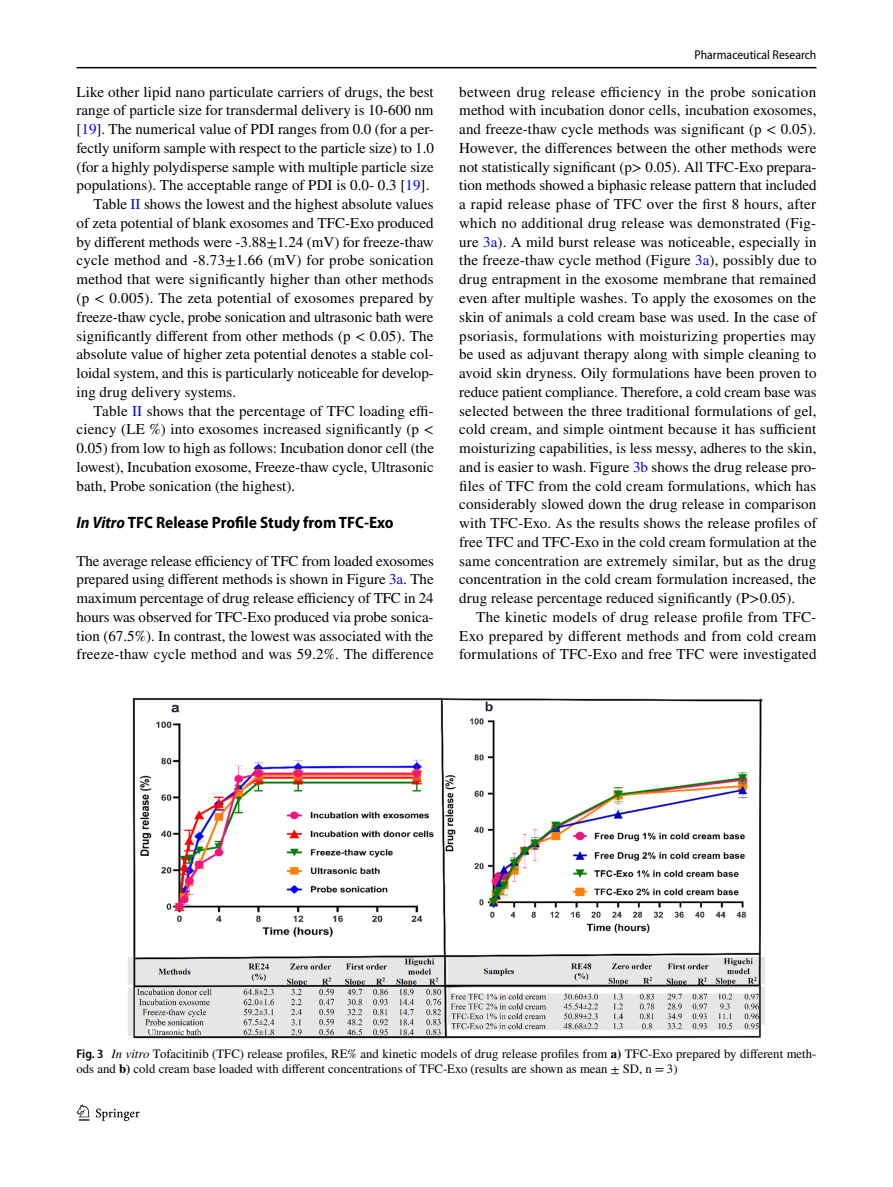
<style>
.page{position:relative;width:893px;height:1187px;background:#fff}
.page>*{position:absolute;margin:0;border:0;box-sizing:border-box;transform-origin:0 0}
.t1{font:700 semi-condensed 16.5px "Myriad Pro";color:#000}
.t2{font:15px/18.8px "STIX";letter-spacing:.005em;color:#000;text-align:justify}
.t3{font:12.75px/15px "STIX";color:#000}
.t4{font:semi-condensed 12.75px "Myriad Pro";color:#000}
.s1{color:#00f}
.s2{font-style:italic}
.s3{font-family:"Myriad Pro";font-weight:600;font-stretch:semi-condensed}
.s4{font-weight:700}
</style>
<div class="page">
<hr style="left:77px;top:67px;width:739px;height:1px;background:#000">
<svg style="left:77px;top:1104px;width:12px;height:16px"></svg>
<svg style="left:96px;top:1108px;width:44px;height:12px"></svg>
<img style="left:128px;top:698px;width:637px;height:341px">
<p class="t2" style="left:77px;top:83px;width:359px">Like other lipid nano particulate carriers of drugs, the best</p>
<p class="t2" style="left:77px;top:102px;width:359px">range of particle size for transdermal delivery is 10-600 nm</p>
<p class="t2" style="left:77px;top:121px;width:359px">[<span class="s1">19</span>]. The numerical value of PDI ranges from 0.0 (for a per-</p>
<p class="t2" style="left:77px;top:139px;width:359px">fectly uniform sample with respect to the particle size) to 1.0</p>
<p class="t2" style="left:77px;top:158px;width:359px">(for a highly polydisperse sample with multiple particle size</p>
<p class="t2" style="left:77px;top:177px;width:354px">populations). The acceptable range of PDI is 0.0- 0.3 [<span class="s1">19</span>].</p>
<p class="t2" style="left:94px;top:196px;width:341px">Table <span class="s1">II</span> shows the lowest and the highest absolute values</p>
<p class="t2" style="left:77px;top:214px;width:359px">of zeta potential of blank exosomes and TFC-Exo produced</p>
<p class="t2" style="left:77px;top:233px;width:359px">by different methods were -3.88±1.24 (mV) for freeze-thaw</p>
<p class="t2" style="left:77px;top:252px;width:359px">cycle method and -8.73±1.66 (mV) for probe sonication</p>
<p class="t2" style="left:77px;top:271px;width:359px">method that were significantly higher than other methods</p>
<p class="t2" style="left:77px;top:289px;width:359px">(p &lt; 0.005). The zeta potential of exosomes prepared by</p>
<p class="t2" style="left:77px;top:308px;width:358px">freeze-thaw cycle, probe sonication and ultrasonic bath were</p>
<p class="t2" style="left:77px;top:327px;width:358px">significantly different from other methods (p &lt; 0.05). The</p>
<p class="t2" style="left:77px;top:346px;width:359px">absolute value of higher zeta potential denotes a stable col-</p>
<p class="t2" style="left:77px;top:364px;width:359px">loidal system, and this is particularly noticeable for develop-</p>
<p class="t2" style="left:77px;top:383px;width:161px">ing drug delivery systems.</p>
<p class="t2" style="left:94px;top:402px;width:342px">Table <span class="s1">II</span> shows that the percentage of TFC loading effi-</p>
<p class="t2" style="left:77px;top:421px;width:359px">ciency (LE %) into exosomes increased significantly (p &lt;</p>
<p class="t2" style="left:77px;top:439px;width:359px">0.05) from low to high as follows: Incubation donor cell (the</p>
<p class="t2" style="left:77px;top:458px;width:359px">lowest), Incubation exosome, Freeze-thaw cycle, Ultrasonic</p>
<p class="t2" style="left:77px;top:477px;width:220px">bath, Probe sonication (the highest).</p>
<p class="t1" style="left:77px;top:513px;width:319px"><span class="s2">In Vitro</span> TFC Release Profile Study from TFC‑Exo</p>
<p class="t2" style="left:77px;top:552px;width:359px">The average release efficiency of TFC from loaded exosomes prepared using different methods is shown in Figure <span class="s1">3a</span>. The maximum percentage of drug release efficiency of TFC in 24 hours was observed for TFC-Exo produced via probe sonica&shy;tion (67.5%). In contrast, the lowest was associated with the freeze-thaw cycle method and was 59.2%. The difference</p>
<p class="t4" style="left:694px;top:48px;width:123px">Pharmaceutical Research</p>
<p class="t2" style="left:459px;top:83px;width:359px">between drug release efficiency in the probe sonication method with incubation donor cells, incubation exosomes, and freeze-thaw cycle methods was significant (p &lt; 0.05).<br>However, the differences between the other methods were not statistically significant (p&gt; 0.05). All TFC-Exo prepara&shy;tion methods showed a biphasic release pattern that included a rapid release phase of TFC over the first 8 hours, after which no additional drug release was demonstrated (Fig&shy;ure <span class="s1">3a</span>). A mild burst release was noticeable, especially in the freeze-thaw cycle method (Figure <span class="s1">3a</span>), possibly due to drug entrapment in the exosome membrane that remained even after multiple washes. To apply the exosomes on the skin of animals a cold cream base was used. In the case of psoriasis, formulations with moisturizing properties may be used as adjuvant therapy along with simple cleaning to avoid skin dryness. Oily formulations have been proven to reduce patient compliance. Therefore, a cold cream base was selected between the three traditional formulations of gel, cold cream, and simple ointment because it has sufficient moisturizing capabilities, is less messy, adheres to the skin, and is easier to wash. Figure <span class="s1">3b</span> shows the drug release pro&shy;files of TFC from the cold cream formulations, which has considerably slowed down the drug release in comparison with TFC-Exo. As the results shows the release profiles of free TFC and TFC-Exo in the cold cream formulation at the same concentration are extremely similar, but as the drug concentration in the cold cream formulation increased, the drug release percentage reduced significantly (P&gt;0.05).</p>
<p class="t2" style="left:459px;top:608px;width:359px;text-indent:17px">The kinetic models of drug release profile from TFC-Exo prepared by different methods and from cold cream formulations of TFC-Exo and free TFC were investigated</p>
<p class="t3" style="left:77px;top:1047px;width:741px"><span class="s3">Fig. 3</span> <span class="s2">In vitro</span> Tofacitinib (TFC) release profiles, RE% and kinetic models of drug release profiles from <span class="s4">a)</span> TFC-Exo prepared by different meth&shy;ods and <span class="s4">b)</span> cold cream base loaded with different concentrations of TFC-Exo (results are shown as mean ± SD, n = 3)</p>
</div>
